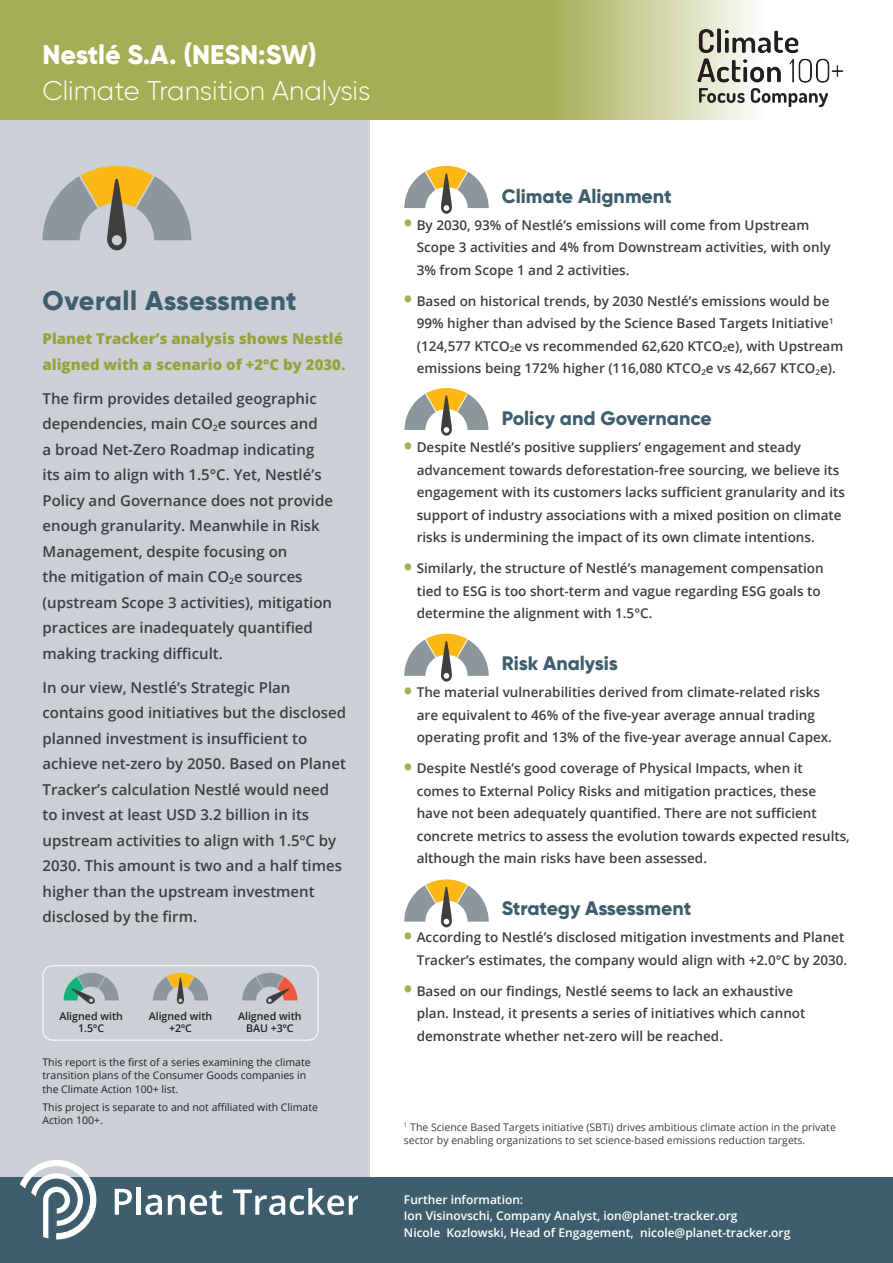
<style>
.page{position:relative;width:893px;height:1263px;background:#fff}
.page>*{position:absolute;margin:0;border:0;box-sizing:border-box;transform-origin:0 0}
.t1{font:300 27px "Gilroy";color:#fff}
.t2{font:800 27px "Gilroy";letter-spacing:-.005em;color:#fff}
.t3{font:800 27px "Gilroy";letter-spacing:.02em;color:#3f5e6d}
.t4{font:800 19.5px "Gilroy";color:#3f5e6d}
.t5{font:600 15px/25.5px "Open Sans";color:#3e3e3f}
.t6{font:800 15px/25.5px "Open Sans";color:#97a23a}
.t7{font:600 13.5px/22.5px "Open Sans";color:#3e3e3f}
.t8{font:600 12px/16.5px "Open Sans";color:#fff}
.t9{font:600 10.65px/12.5px "Open Sans";color:#231f20;text-align:center}
.t10{font:10.5px/13.5px "Open Sans";color:#231f20}
.t11{font:10.5px/13.5px "Open Sans";color:#3e3e3f}
.s1{font-weight:700;font-size:22.5px;color:#a6ae55}
</style>
<div class="page">
<div style="left:0;top:120px;width:370px;height:1059px;background:#cbd0d7"></div>
<svg style="left:1px;top:0;width:754px;height:119px;background:#adb463"></svg>
<div style="left:0;top:1178px;width:893px;height:85px;background:#3f5e6d"></div>
<svg style="left:404px;top:166px;width:85px;height:47px"></svg>
<svg style="left:43px;top:166px;width:148px;height:84px"></svg>
<svg style="left:405px;top:388px;width:83px;height:48px"></svg>
<svg style="left:404px;top:634px;width:85px;height:47px"></svg>
<svg style="left:404px;top:879px;width:85px;height:48px"></svg>
<svg style="left:20px;top:1160px;width:76px;height:79px"></svg>
<svg style="left:115px;top:1189px;width:17px;height:26px"></svg>
<hr style="left:137px;top:1187px;width:4px;height:28px;background:#fff">
<svg style="left:145px;top:1195px;width:17px;height:20px"></svg>
<svg style="left:168px;top:1191px;width:54px;height:24px"></svg>
<svg style="left:233px;top:1188px;width:124px;height:27px"></svg>
<div style="left:43px;top:965px;width:275px;height:75px;border:1px solid #fff;border-radius:10px"></div>
<svg style="left:242px;top:973px;width:55px;height:31px"></svg>
<svg style="left:153px;top:973px;width:55px;height:31px"></svg>
<svg style="left:64px;top:973px;width:55px;height:31px"></svg>
<img style="left:697px;top:26px;width:147px;height:88px">
<p class="t2" style="left:43px;top:37px;width:276px">Nestlé S.A. (NESN:SW)</p>
<p class="t1" style="left:43px;top:74px;width:329px">Climate Transition Analysis</p>
<p class="t3" style="left:43px;top:284px;width:256px">Overall Assessment</p>
<p class="t6" style="left:43px;top:325px;width:304px">Planet Tracker’s analysis shows Nestlé aligned with a scenario of +2°C by 2030.</p>
<p class="t5" style="left:43px;top:385px;width:292px">The firm provides detailed geographic dependencies, main CO<sub>2</sub>e sources and<br>a broad Net-Zero Roadmap indicating its aim to align with 1.5°C. Yet, Nestlé’s Policy and Governance does not provide enough granularity. Meanwhile in Risk Management, despite focusing on<br>the mitigation of main CO<sub>2</sub>e sources (upstream Scope 3 activities), mitigation practices are inadequately quantified making tracking difficult.</p>
<p class="t5" style="left:43px;top:674px;width:305px">In our view, Nestlé’s Strategic Plan contains good initiatives but the disclosed planned investment is insufficient to achieve net-zero by 2050. Based on Planet Tracker’s calculation Nestlé would need to invest at least USD 3.2 billion in its upstream activities to align with 1.5ºC by 2030. This amount is two and a half times higher than the upstream investment disclosed by the firm.</p>
<p class="t9" style="left:238px;top:1009px;width:65px">Aligned with<br>BAU +3ºC</p>
<p class="t9" style="left:59px;top:1009px;width:65px">Aligned with<br>1.5ºC</p>
<p class="t9" style="left:149px;top:1009px;width:65px">Aligned with +2ºC</p>
<p class="t10" style="left:43px;top:1055px;width:270px">This report is the first of a series examining the climate transition plans of the Consumer Goods companies in the Climate Action 100+ list.</p>
<p class="t10" style="left:43px;top:1100px;width:277px">This project is separate to and not affiliated with Climate<br>Action 100+.</p>
<p class="t4" style="left:502px;top:184px;width:172px">Climate Alignment</p>
<p class="t7" style="left:417px;top:213px;width:415px;text-indent:-13px"><span class="s1">•</span> By 2030, 93% of Nestlé’s emissions will come from Upstream<br>Scope 3 activities and 4% from Downstream activities, with only<br>3% from Scope 1 and 2 activities.</p>
<p class="t7" style="left:417px;top:289px;width:428px;text-indent:-13px"><span class="s1">•</span> Based on historical trends, by 2030 Nestlé’s emissions would be 99% higher than advised by the Science Based Targets Initiative<sup>1 </sup>(124,577 KTCO<sub>2</sub>e vs recommended 62,620 KTCO<sub>2</sub>e), with Upstream emissions being 172% higher (116,080 KTCO<sub>2</sub>e vs 42,667 KTCO<sub>2</sub>e).</p>
<p class="t4" style="left:502px;top:406px;width:211px">Policy and Governance</p>
<p class="t7" style="left:417px;top:436px;width:430px;text-indent:-13px"><span class="s1">•</span> Despite Nestlé’s positive suppliers’ engagement and steady advancement towards deforestation-free sourcing, we believe its engagement with its customers lacks sufficient granularity and its support of industry associations with a mixed position on climate risks is undermining the impact of its own climate intentions.</p>
<p class="t7" style="left:417px;top:557px;width:408px;text-indent:-13px"><span class="s1">•</span> Similarly, the structure of Nestlé’s management compensation tied to ESG is too short-term and vague regarding ESG goals to determine the alignment with 1.5°C.</p>
<p class="t4" style="left:502px;top:651px;width:118px">Risk Analysis</p>
<p class="t7" style="left:417px;top:681px;width:417px;text-indent:-13px"><span class="s1">•</span> The material vulnerabilities derived from climate-related risks are equivalent to 46% of the five-year average annual trading operating profit and 13% of the five-year average annual Capex.</p>
<p class="t7" style="left:417px;top:757px;width:435px;text-indent:-13px"><span class="s1">•</span> Despite Nestlé’s good coverage of Physical Impacts, when it<br>comes to External Policy Risks and mitigation practices, these have not been adequately quantified. There are not sufficient concrete metrics to assess the evolution towards expected results, although the main risks have been assessed.</p>
<p class="t4" style="left:502px;top:896px;width:191px">Strategy Assessment</p>
<p class="t7" style="left:404px;top:926px;width:445px;text-align:right"><span class="s1">•</span> According to Nestlé’s disclosed mitigation investments and Planet<br>Tracker’s estimates, the company would align with +2.0°C by 2030.</p>
<p class="t7" style="left:417px;top:979px;width:390px;text-indent:-13px"><span class="s1">•</span> Based on our findings, Nestlé seems to lack an exhaustive plan. Instead, it presents a series of initiatives which cannot demonstrate whether net-zero will be reached.</p>
<p class="t11" style="left:404px;top:1120px;width:433px"><sup>1</sup> The Science Based Targets initiative (SBTi) drives ambitious climate action in the private sector by enabling organizations to set science-based emissions reduction targets.</p>
<p class="t8" style="left:404px;top:1191px;width:388px">Further information:<br>Ion Visinovschi, Company Analyst, ion@planet-tracker.org<br>Nicole Kozlowski, Head of Engagement, nicole@planet-tracker.org</p>
</div>
